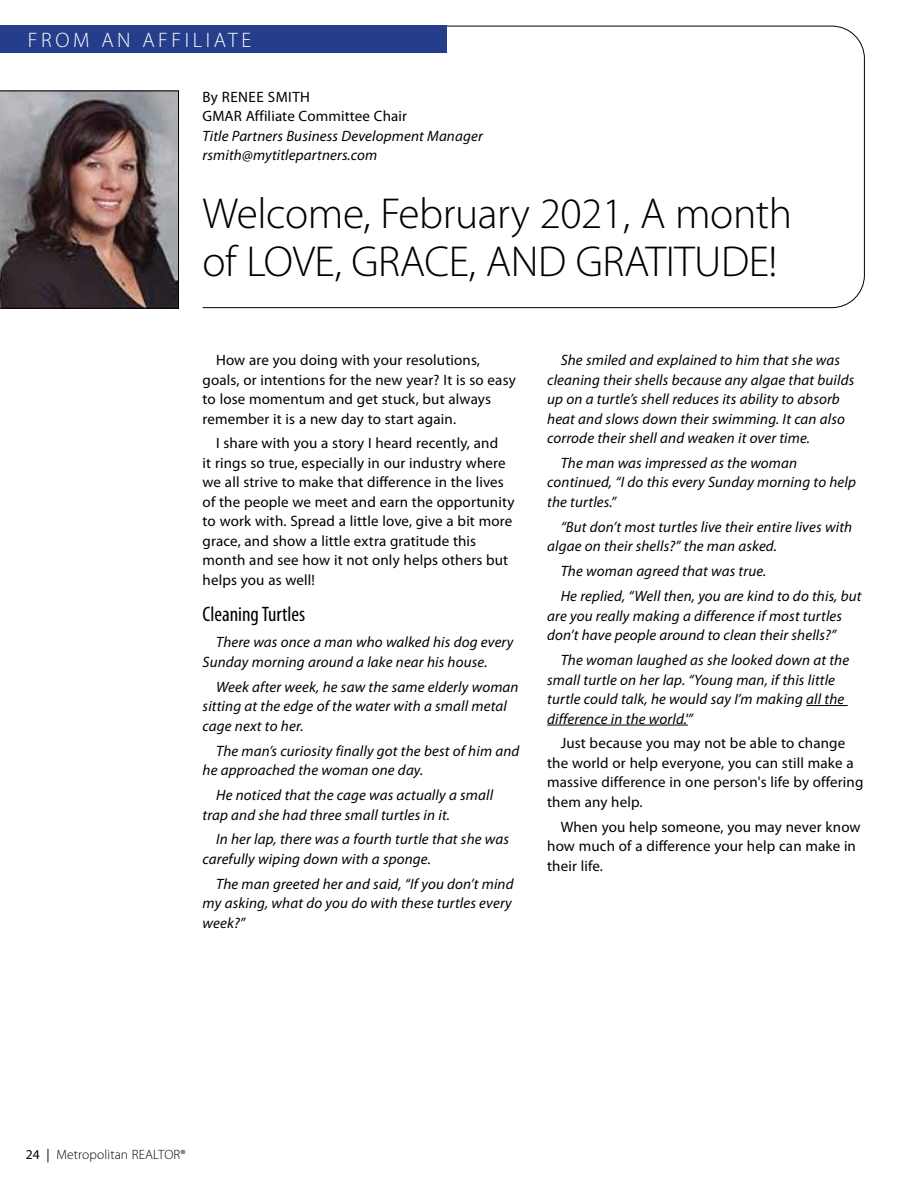
<style>
.page{position:relative;width:918px;height:1188px;background:#fff}
.page>*{position:absolute;margin:0;border:0;box-sizing:border-box;transform-origin:0 0}
.t1{font:300 43.5px/48px "Myriad Pro";letter-spacing:-.01em;color:#000}
.t2{font:300 21px "Myriad Pro";letter-spacing:.17em;color:#fff}
.t3{font:condensed 21px "Myriad Pro";color:#000}
.t4{font:italic 15px/19.5px "Myriad Pro";letter-spacing:.01em;color:#000}
.t5{font:15px/19.5px "Myriad Pro";letter-spacing:.01em;color:#000}
.t6{font:300 13.5px "Myriad Pro";letter-spacing:.01em;color:#000}
.s1{font-weight:400}
</style>
<div class="page">
<svg style="left:0;top:25px;width:865px;height:283px"></svg>
<div style="left:0;top:26px;width:446px;height:27px;background:#243e8c"></div>
<img style="left:2px;top:93px;width:175px;height:214px">
<div style="left:0;top:91px;width:179px;height:218px;border:1px solid #000"></div>
<hr style="left:806px;top:705px;width:42px;height:1px;background:#000">
<hr style="left:547px;top:725px;width:141px;height:1px;background:#000">
<h2 class="t2" style="left:28px;top:29px;width:225px">FROM AN AFFILIATE</h2>
<p class="t5" style="left:203px;top:87px;width:206px">By RENEE SMITH<br>GMAR Affiliate Committee Chair</p>
<p class="t4" style="left:203px;top:126px;width:282px">Title Partners Business Development Manager rsmith@mytitlepartners.com</p>
<h1 class="t1" style="left:203px;top:191px;width:591px">Welcome, February 2021, A month of LOVE, GRACE, AND GRATITUDE!</h1>
<p class="t5" style="left:203px;top:351px;width:315px;text-indent:14px">How are you doing with your resolutions, goals, or intentions for the new year? It is so easy to lose momentum and get stuck, but always remember it is a new day to start again.</p>
<p class="t5" style="left:203px;top:434px;width:313px;text-indent:14px">I share with you a story I heard recently, and<br>it rings so true, especially in our industry where we all strive to make that difference in the lives of the people we meet and earn the opportunity to work with. Spread a little love, give a bit more grace, and show a little extra gratitude this month and see how it not only helps others but helps you as well!</p>
<h2 class="t3" style="left:203px;top:601px;width:104px">Cleaning Turtles</h2>
<p class="t4" style="left:203px;top:632px;width:312px;text-indent:14px">There was once a man who walked his dog every<br>Sunday morning around a lake near his house.</p>
<p class="t4" style="left:203px;top:677px;width:317px;text-indent:14px">Week after week, he saw the same elderly woman sitting at the edge of the water with a small metal cage next to her.</p>
<p class="t4" style="left:203px;top:741px;width:318px;text-indent:14px">The man’s curiosity finally got the best of him and he approached the woman one day.</p>
<p class="t4" style="left:203px;top:785px;width:292px;text-indent:14px">He noticed that the cage was actually a small trap and she had three small turtles in it.</p>
<p class="t4" style="left:203px;top:829px;width:308px;text-indent:14px">In her lap, there was a fourth turtle that she was carefully wiping down with a sponge.</p>
<p class="t4" style="left:203px;top:874px;width:313px;text-align:justify;text-indent:14px">The man greeted her and said, “If you don’t mind my asking, what do you do with these turtles every week?”</p>
<p class="t4" style="left:547px;top:350px;width:309px;text-indent:14px">She smiled and explained to him that she was cleaning their shells because any algae that builds up on a turtle’s shell reduces its ability to absorb heat and slows down their swimming. It can also corrode their shell and weaken it over time.</p>
<p class="t4" style="left:547px;top:453px;width:310px;text-indent:14px">The man was impressed as the woman continued, “I do this every Sunday morning to help the turtles.”</p>
<p class="t4" style="left:547px;top:517px;width:306px;text-indent:14px">“But don’t most turtles live their entire lives with algae on their shells?” the man asked.</p>
<p class="t4" style="left:561px;top:559px;width:302px;line-height:24.9px">The woman agreed that was true.<br>He replied, “Well then, you are kind to do this, but</p>
<p class="t4" style="left:547px;top:606px;width:296px">are you really making a difference if most turtles don’t have people around to clean their shells?”</p>
<p class="t4" style="left:547px;top:650px;width:304px;text-indent:14px">The woman laughed as she looked down at the small turtle on her lap. “Young man, if this little turtle could talk, he would say I’m making all the difference in the world.'”</p>
<p class="t5" style="left:547px;top:734px;width:318px;text-indent:14px">Just because you may not be able to change the world or help everyone, you can still make a massive difference in one person's life by offering them any help.</p>
<p class="t5" style="left:547px;top:817px;width:315px;text-indent:14px">When you help someone, you may never know how much of a difference your help can make in their life.</p>
<p class="t6" style="left:26px;top:1147px;width:161px"><span class="s1">24 |</span> Metropolitan REALTOR®</p>
</div>
